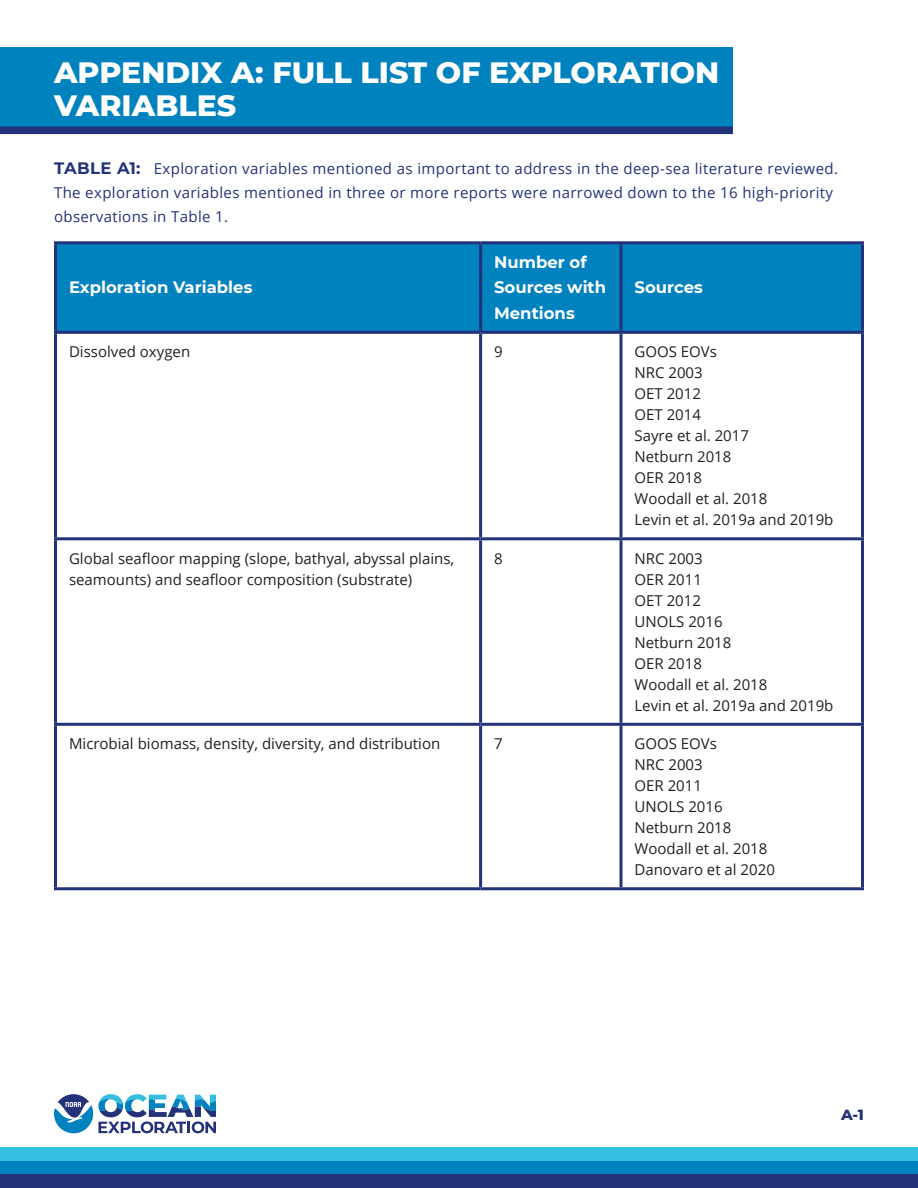
<style>
.page{position:relative;width:918px;height:1188px;background:#fff}
.page>*{position:absolute;margin:0;border:0;box-sizing:border-box;transform-origin:0 0}
.t1{font:800 30px/33px "Montserrat";color:#fff}
.Table_Header_Text{font:700 16.5px/25.5px "Montserrat";color:#fff}
.Table_Body_Text{font:15px/21px "Open Sans";color:#231f20}
.t2{font:15px/24px "Open Sans";letter-spacing:.025em;color:#243279}
.t3{font:800 15px "Montserrat";color:#243279}
.s1{font-family:"Montserrat";font-weight:700;font-size:16.5px}
</style>
<div class="page">
<div style="left:0;top:1148px;width:918px;height:13px;background:#36bee2"></div>
<div style="left:0;top:1161px;width:918px;height:14px;background:#0082bf"></div>
<div style="left:0;top:1175px;width:918px;height:13px;background:#243279"></div>
<svg style="left:54px;top:1094px;width:162px;height:39px"></svg>
<div style="left:0;top:47px;width:733px;height:83px;background:#0082bf"></div>
<div style="left:0;top:127px;width:733px;height:7px;background:#243279"></div>
<div style="left:57px;top:244px;width:804px;height:87px;background:#0082bf"></div>
<hr style="left:54px;top:334px;width:3px;height:203px;background:#243279">
<hr style="left:479px;top:334px;width:3px;height:203px;background:#243279">
<hr style="left:620px;top:334px;width:2px;height:203px;background:#243279">
<hr style="left:861px;top:334px;width:3px;height:203px;background:#243279">
<hr style="left:54px;top:537px;width:427px;height:3px;background:#243279">
<hr style="left:54px;top:540px;width:3px;height:183px;background:#243279">
<hr style="left:481px;top:537px;width:140px;height:3px;background:#243279">
<hr style="left:479px;top:540px;width:3px;height:183px;background:#243279">
<hr style="left:621px;top:537px;width:243px;height:3px;background:#243279">
<hr style="left:620px;top:540px;width:2px;height:183px;background:#243279">
<hr style="left:861px;top:540px;width:3px;height:183px;background:#243279">
<hr style="left:54px;top:723px;width:427px;height:3px;background:#243279">
<hr style="left:54px;top:726px;width:3px;height:161px;background:#243279">
<hr style="left:481px;top:723px;width:140px;height:3px;background:#243279">
<hr style="left:479px;top:726px;width:3px;height:161px;background:#243279">
<hr style="left:621px;top:723px;width:243px;height:3px;background:#243279">
<hr style="left:620px;top:726px;width:2px;height:161px;background:#243279">
<hr style="left:861px;top:726px;width:3px;height:161px;background:#243279">
<hr style="left:54px;top:887px;width:427px;height:3px;background:#243279">
<hr style="left:481px;top:887px;width:140px;height:3px;background:#243279">
<hr style="left:621px;top:887px;width:243px;height:3px;background:#243279">
<hr style="left:54px;top:241px;width:427px;height:3px;background:#243279">
<hr style="left:54px;top:244px;width:3px;height:87px;background:#243279">
<hr style="left:481px;top:241px;width:140px;height:3px;background:#243279">
<hr style="left:479px;top:244px;width:3px;height:87px;background:#243279">
<hr style="left:621px;top:241px;width:243px;height:3px;background:#243279">
<hr style="left:620px;top:244px;width:2px;height:87px;background:#243279">
<hr style="left:861px;top:244px;width:3px;height:87px;background:#243279">
<hr style="left:54px;top:331px;width:427px;height:3px;background:#243279">
<hr style="left:481px;top:331px;width:140px;height:3px;background:#243279">
<hr style="left:621px;top:331px;width:243px;height:3px;background:#243279">
<h2 class="t1" style="left:54px;top:54px;width:667px">APPENDIX A: FULL LIST OF EXPLORATION<br>VARIABLES</h2>
<p class="t2" style="left:54px;top:156px;width:786px"><span class="s1">TABLE A1:</span> Exploration variables mentioned as important to address in the deep-sea literature reviewed.<br>The exploration variables mentioned in three or more reports were narrowed down to the 16 high-priority observations in Table 1.</p>
<p class="Table_Header_Text" style="left:69px;top:274px;width:185px">Exploration Variables</p>
<p class="Table_Header_Text" style="left:494px;top:248px;width:114px">Number of<br>Sources with<br>Mentions</p>
<p class="Table_Header_Text" style="left:634px;top:274px;width:70px">Sources</p>
<p class="Table_Body_Text" style="left:69px;top:341px;width:123px">Dissolved oxygen</p>
<p class="Table_Body_Text" style="left:494px;top:341px;width:10px">9</p>
<p class="Table_Body_Text" style="left:634px;top:341px;width:84px">GOOS EOVs</p>
<p class="Table_Body_Text" style="left:634px;top:362px;width:70px">NRC 2003</p>
<p class="Table_Body_Text" style="left:634px;top:383px;width:68px">OET 2012</p>
<p class="Table_Body_Text" style="left:634px;top:404px;width:68px">OET 2014</p>
<p class="Table_Body_Text" style="left:634px;top:425px;width:116px">Sayre et al. 2017</p>
<p class="Table_Body_Text" style="left:634px;top:446px;width:98px">Netburn 2018</p>
<p class="Table_Body_Text" style="left:634px;top:467px;width:69px">OER 2018</p>
<p class="Table_Body_Text" style="left:634px;top:488px;width:134px">Woodall et al. 2018</p>
<p class="Table_Body_Text" style="left:634px;top:509px;width:200px">Levin et al. 2019a and 2019b</p>
<p class="Table_Body_Text" style="left:69px;top:547px;width:387px">Global seafloor mapping (slope, bathyal, abyssal plains, seamounts) and seafloor composition (substrate)</p>
<p class="Table_Body_Text" style="left:494px;top:547px;width:10px">8</p>
<p class="Table_Body_Text" style="left:634px;top:547px;width:70px">NRC 2003</p>
<p class="Table_Body_Text" style="left:634px;top:568px;width:69px">OER 2011</p>
<p class="Table_Body_Text" style="left:634px;top:589px;width:68px">OET 2012</p>
<p class="Table_Body_Text" style="left:634px;top:610px;width:90px">UNOLS 2016</p>
<p class="Table_Body_Text" style="left:634px;top:631px;width:98px">Netburn 2018</p>
<p class="Table_Body_Text" style="left:634px;top:652px;width:69px">OER 2018</p>
<p class="Table_Body_Text" style="left:634px;top:673px;width:134px">Woodall et al. 2018</p>
<p class="Table_Body_Text" style="left:634px;top:694px;width:200px">Levin et al. 2019a and 2019b</p>
<p class="Table_Body_Text" style="left:69px;top:733px;width:373px">Microbial biomass, density, diversity, and distribution</p>
<p class="Table_Body_Text" style="left:494px;top:733px;width:10px">7</p>
<p class="Table_Body_Text" style="left:634px;top:733px;width:84px">GOOS EOVs</p>
<p class="Table_Body_Text" style="left:634px;top:754px;width:70px">NRC 2003</p>
<p class="Table_Body_Text" style="left:634px;top:775px;width:69px">OER 2011</p>
<p class="Table_Body_Text" style="left:634px;top:796px;width:90px">UNOLS 2016</p>
<p class="Table_Body_Text" style="left:634px;top:817px;width:98px">Netburn 2018</p>
<p class="Table_Body_Text" style="left:634px;top:838px;width:134px">Woodall et al. 2018</p>
<p class="Table_Body_Text" style="left:634px;top:859px;width:142px">Danovaro et al 2020</p>
<p class="t3" style="left:841px;top:1104px;width:24px">A-1</p>
</div>
